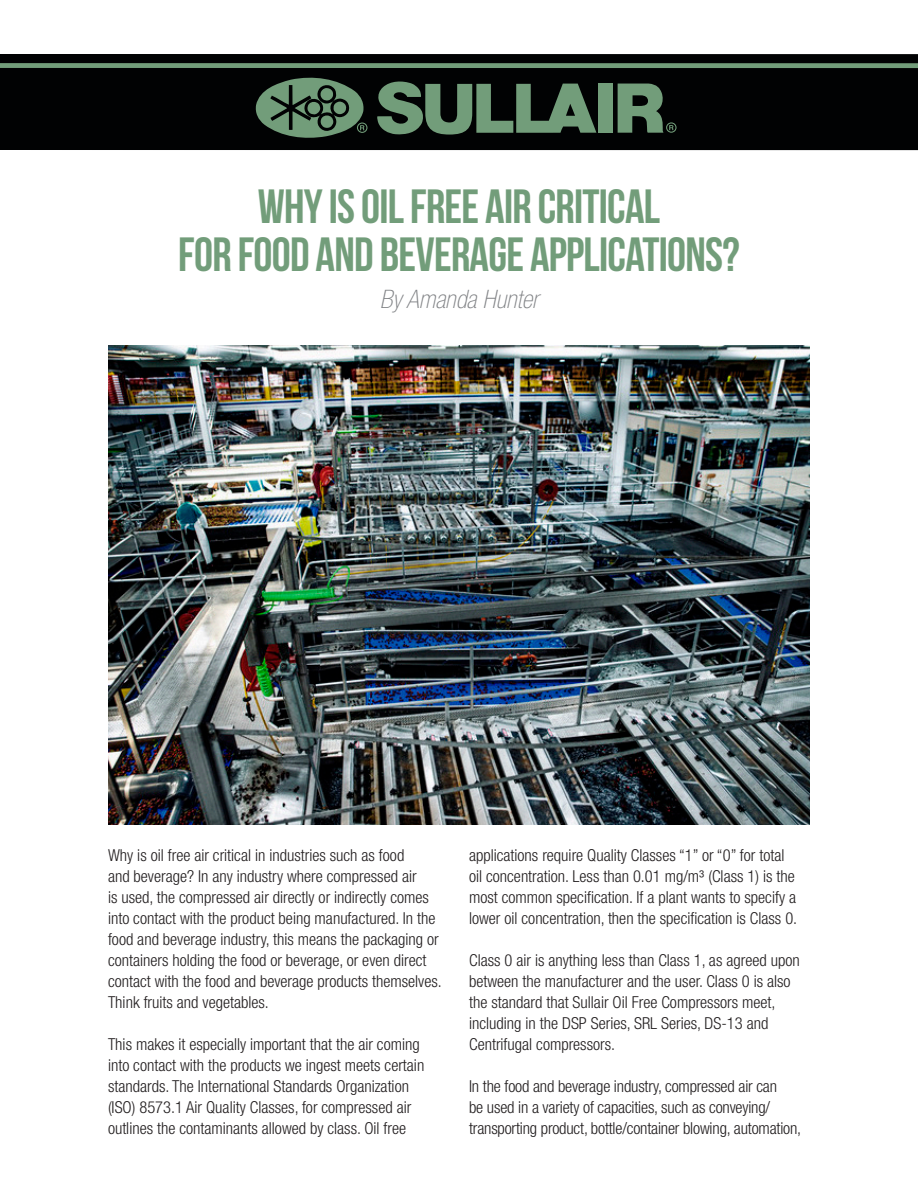
<style>
.page{position:relative;width:918px;height:1188px;background:#fff}
.page>*{position:absolute;margin:0;border:0;box-sizing:border-box;transform-origin:0 0}
.t1{font:700 48px/48px "Bebas Neue";letter-spacing:-.015em;color:#729d7a;text-align:center}
.t2{font:italic 100 condensed 25.5px "Helvetica Neue LT Std";color:#808285}
.Body_Copy{font:300 condensed 16.5px/21px "Helvetica Neue LT Std";color:#231f20}
</style>
<div class="page">
<div style="left:0;top:63px;width:918px;height:5px;background:#729d7a"></div>
<div style="left:0;top:68px;width:918px;height:82px;background:#010203"></div>
<div style="left:0;top:54px;width:918px;height:9px;background:#010203"></div>
<svg style="left:618px;top:84px;width:59px;height:49px"></svg>
<svg style="left:377px;top:81px;width:219px;height:54px"></svg>
<svg style="left:255px;top:77px;width:112px;height:61px"></svg>
<div style="left:598px;top:84px;width:15px;height:49px;background:#729d7a"></div>
<img style="left:108px;top:345px;width:702px;height:479px">
<p class="t1" style="left:178px;top:182px;width:563px">WHY IS OIL FREE AIR CRITICAL<br>FOR FOOD AND BEVERAGE APPLICATIONS?</p>
<p class="t2" style="left:380px;top:285px;width:160px">By Amanda Hunter</p>
<p class="Body_Copy" style="left:108px;top:844px;width:335px">Why is oil free air critical in industries such as food<br>and beverage? In any industry where compressed air<br>is used, the compressed air directly or indirectly comes into contact with the product being manufactured. In the food and beverage industry, this means the packaging or containers holding the food or beverage, or even direct contact with the food and beverage products themselves.<br>Think fruits and vegetables.</p>
<p class="Body_Copy" style="left:108px;top:1033px;width:318px">This makes it especially important that the air coming into contact with the products we ingest meets certain standards. The International Standards Organization (ISO) 8573.1 Air Quality Classes, for compressed air outlines the contaminants allowed by class. Oil free</p>
<p class="Body_Copy" style="left:469px;top:844px;width:330px">applications require Quality Classes “1” or “0” for total oil concentration. Less than 0.01 mg/m³ (Class 1) is the most common specification. If a plant wants to specify a lower oil concentration, then the specification is Class 0.</p>
<p class="Body_Copy" style="left:469px;top:949px;width:332px">Class 0 air is anything less than Class 1, as agreed upon between the manufacturer and the user. Class 0 is also the standard that Sullair Oil Free Compressors meet, including in the DSP Series, SRL Series, DS-13 and Centrifugal compressors.</p>
<p class="Body_Copy" style="left:469px;top:1075px;width:334px">In the food and beverage industry, compressed air can<br>be used in a variety of capacities, such as conveying/ transporting product, bottle/container blowing, automation,</p>
</div>
